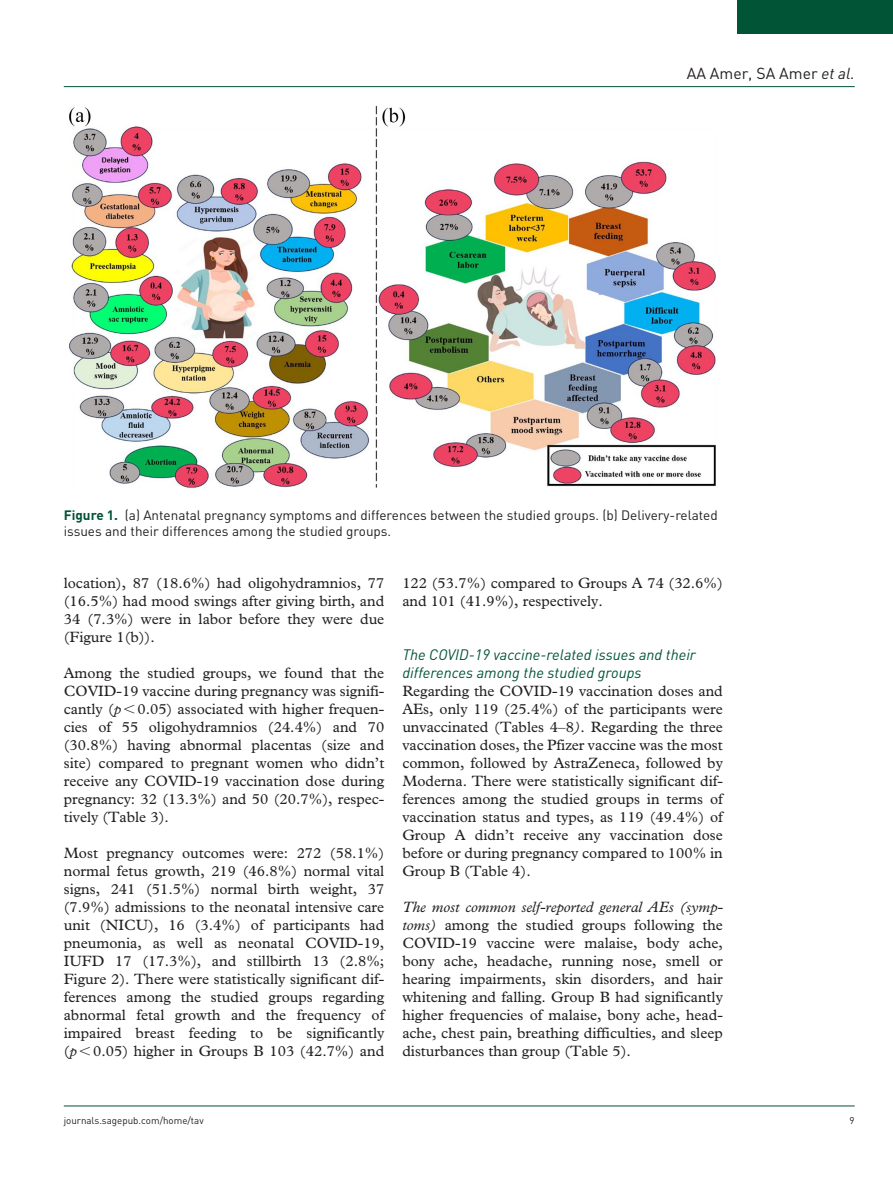
<style>
.page{position:relative;width:893px;height:1191px;background:#fff}
.page>*{position:absolute;margin:0;border:0;box-sizing:border-box;transform-origin:0 0}
.t1{font:15.75px "DIN";color:#231f20}
.t2{font:15px/18px "Plantin Std";color:#231f20;text-align:justify}
.t3{font:italic 15px/18px "DIN";color:#015436}
.t4{font:13.5px/15.8px "DIN";color:#231f20}
.t5{font:9.75px "DIN";color:#231f20}
.s1{font-style:italic}
.s2{font-weight:700;color:#015436}
</style>
<div class="page">
<hr style="left:64px;top:86px;width:791px;height:1px;background:#015436">
<hr style="left:64px;top:1105px;width:791px;height:1px;background:#015436">
<div style="left:738px;top:0;width:155px;height:34px;background:#015436"></div>
<img style="left:69px;top:106px;width:647px;height:382px">
<p class="t1" style="left:687px;top:63px;width:170px">AA Amer, SA Amer <span class="s1">et al.</span></p>
<p class="t4" style="left:64px;top:507px;width:655px"><span class="s2">Figure 1.</span> (a) Antenatal pregnancy symptoms and differences between the studied groups. (b) Delivery-related issues and their differences among the studied groups.</p>
<p class="t2" style="left:64px;top:574px;width:322px">location), 87 (18.6%) had oligohydramnios, 77 (16.5%) had mood swings after giving birth, and 34 (7.3%) were in labor before they were due (Figure 1(b)).</p>
<p class="t2" style="left:64px;top:664px;width:322px">Among the studied groups, we found that the COVID-19 vaccine during pregnancy was signifi&shy;cantly (<span class="s1">p</span> 0.05) associated with higher frequen&shy;cies of 55 oligohydramnios (24.4%) and 70 (30.8%) having abnormal placentas (size and site) compared to pregnant women who didn’t receive any COVID-19 vaccination dose during pregnancy: 32 (13.3%) and 50 (20.7%), respec&shy;tively (Table 3).</p>
<p class="t2" style="left:64px;top:844px;width:322px">Most pregnancy outcomes were: 272 (58.1%) normal fetus growth, 219 (46.8%) normal vital signs, 241 (51.5%) normal birth weight, 37 (7.9%) admissions to the neonatal intensive care unit (NICU), 16 (3.4%) of participants had pneumonia, as well as neonatal COVID-19, IUFD 17 (17.3%), and stillbirth 13 (2.8%; Figure 2). There were statistically significant dif&shy;ferences among the studied groups regarding abnormal fetal growth and the frequency of impaired breast feeding to be significantly (<span class="s1">p</span> 0.05) higher in Groups B 103 (42.7%) and</p>
<p class="t2" style="left:402px;top:574px;width:322px">122 (53.7%) compared to Groups A 74 (32.6%) and 101 (41.9%), respectively.</p>
<p class="t3" style="left:402px;top:645px;width:295px">The COVID-19 vaccine-related issues and their differences among the studied groups</p>
<p class="t2" style="left:402px;top:682px;width:322px">Regarding the COVID-19 vaccination doses and AEs, only 119 (25.4%) of the participants were unvaccinated (Tables 4–8<span class="s1">)</span>. Regarding the three vaccination doses, the Pfizer vaccine was the most common, followed by AstraZeneca, followed by Moderna. There were statistically significant dif&shy;ferences among the studied groups in terms of vaccination status and types, as 119 (49.4%) of Group A didn’t receive any vaccination dose before or during pregnancy compared to 100% in Group B (Table 4).</p>
<p class="t2" style="left:402px;top:898px;width:322px"><span class="s1">The most common self-reported general AEs (symp&shy;toms)</span> among the studied groups following the COVID-19 vaccine were malaise, body ache, bony ache, headache, running nose, smell or hearing impairments, skin disorders, and hair whitening and falling. Group B had significantly higher frequencies of malaise, bony ache, head&shy;ache, chest pain, breathing difficulties, and sleep disturbances than group (Table 5).</p>
<p class="t5" style="left:64px;top:1114px;width:141px">journals.sagepub.com/home/tav</p>
<p class="t5" style="left:850px;top:1114px;width:7px">9</p>
</div>
